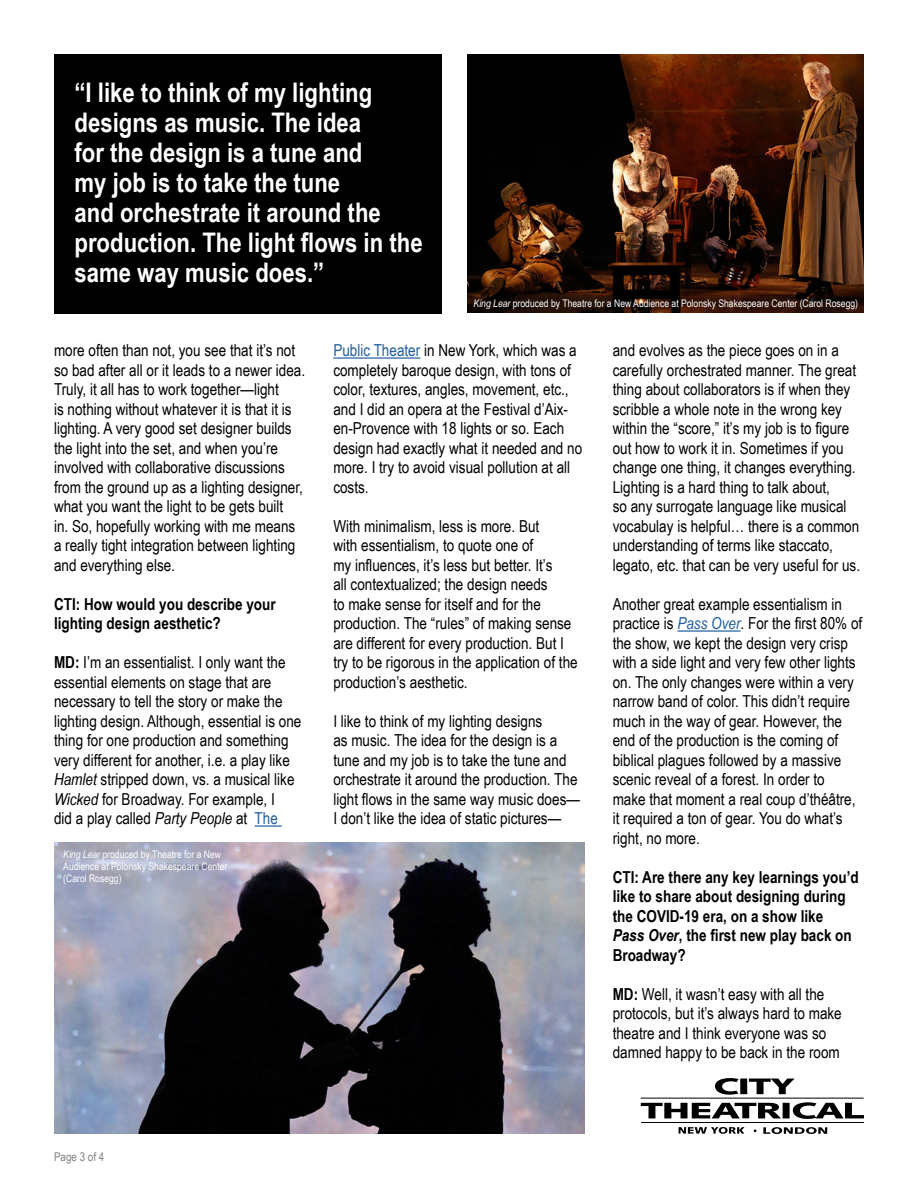
<style>
.page{position:relative;width:918px;height:1188px;background:#fff}
.page>*{position:absolute;margin:0;border:0;box-sizing:border-box;transform-origin:0 0}
.t1{font:700 27px/30px "Arial Narrow";color:#fff}
.t2{font:16.5px/19.5px "Arial Narrow";color:#000}
.t3{font:700 16.5px/19.5px "Arial Narrow";color:#000}
.t4{font:12px "Arial Narrow";color:#808285}
.t5{font:10.5px/12px "Arial Narrow";color:#fff}
.s1{font-style:italic}
.s2{font-weight:700}
.s3{color:#215e9f}
.s4{font-style:italic;color:#215e9f}
</style>
<div class="page">
<div style="left:54px;top:54px;width:388px;height:259px;background:#000"></div>
<hr style="left:677px;top:630px;width:64px;height:2px;background:#215e9f">
<hr style="left:255px;top:825px;width:27px;height:2px;background:#215e9f">
<hr style="left:333px;top:357px;width:87px;height:2px;background:#215e9f">
<svg style="left:641px;top:1078px;width:223px;height:56px"></svg>
<img style="left:468px;top:54px;width:396px;height:259px">
<img style="left:54px;top:842px;width:531px;height:292px">
<h1 class="t1" style="left:75px;top:77px;width:350px">“I like to think of my lighting designs as music. The idea<br>for the design is a tune and<br>my job is to take the tune<br>and orchestrate it around the production. The light flows in the same way music does.”</h1>
<p class="t5" style="left:474px;top:297px;width:386px"><span class="s1">King Lear</span> produced by Theatre for a New Audience at Polonsky Shakespeare Center (Carol Rosegg)</p>
<p class="t2" style="left:54px;top:340px;width:253px">more often than not, you see that it’s not so bad after all or it leads to a newer idea.<br>Truly, it all has to work together—light<br>is nothing without whatever it is that it is lighting. A very good set designer builds the light into the set, and when you’re involved with collaborative discussions from the ground up as a lighting designer, what you want the light to be gets built<br>in. So, hopefully working with me means a really tight integration between lighting and everything else.</p>
<p class="t3" style="left:54px;top:593px;width:223px">CTI: How would you describe your lighting design aesthetic?</p>
<p class="t2" style="left:54px;top:652px;width:249px"><span class="s2">MD:</span> I’m an essentialist. I only want the essential elements on stage that are necessary to tell the story or make the lighting design. Although, essential is one thing for one production and something very different for another, i.e. a play like <span class="s1">Hamlet</span> stripped down, vs. a musical like <span class="s1">Wicked</span> for Broadway. For example, I<br>did a play called <span class="s1">Party People</span> at <span class="s3">The</span></p>
<p class="t5" style="left:63px;top:848px;width:166px"><span class="s1">King Lear</span> produced by Theatre for a New<br>Audience at Polonsky Shakespeare Center (Carol Rosegg)</p>
<p class="t2" style="left:333px;top:340px;width:250px"><span class="s3">Public Theater</span> in New York, which was a completely baroque design, with tons of color, textures, angles, movement, etc., and I did an opera at the Festival d’Aix&shy;en-Provence with 18 lights or so. Each design had exactly what it needed and no more. I try to avoid visual pollution at all costs.</p>
<p class="t2" style="left:333px;top:516px;width:246px">With minimalism, less is more. But<br>with essentialism, to quote one of<br>my influences, it’s less but better. It’s<br>all contextualized; the design needs<br>to make sense for itself and for the production. The “rules” of making sense are different for every production. But I try to be rigorous in the application of the production’s aesthetic.</p>
<p class="t2" style="left:333px;top:711px;width:248px">I like to think of my lighting designs<br>as music. The idea for the design is a tune and my job is to take the tune and orchestrate it around the production. The light flows in the same way music does— I don’t like the idea of static pictures—</p>
<p class="t2" style="left:613px;top:340px;width:249px">and evolves as the piece goes on in a carefully orchestrated manner. The great thing about collaborators is if when they scribble a whole note in the wrong key within the “score,” it’s my job is to figure out how to work it in. Sometimes if you change one thing, it changes everything.<br>Lighting is a hard thing to talk about,<br>so any surrogate language like musical vocabulay is helpful… there is a common understanding of terms like staccato, legato, etc. that can be very useful for us.</p>
<p class="t2" style="left:613px;top:594px;width:251px">Another great example essentialism in practice is <span class="s4">Pass Over</span>. For the first 80% of the show, we kept the design very crisp with a side light and very few other lights on. The only changes were within a very narrow band of color. This didn’t require much in the way of gear. However, the end of the production is the coming of biblical plagues followed by a massive scenic reveal of a forest. In order to<br>make that moment a real coup d’théâtre, it required a ton of gear. You do what’s right, no more.</p>
<p class="t3" style="left:613px;top:867px;width:248px">CTI: Are there any key learnings you’d like to share about designing during the COVID-19 era, on a show like<br><span class="s1">Pass Over</span>, the first new play back on<br>Broadway?</p>
<p class="t2" style="left:613px;top:984px;width:231px"><span class="s2">MD:</span> Well, it wasn’t easy with all the protocols, but it’s always hard to make theatre and I think everyone was so damned happy to be back in the room</p>
<p class="t4" style="left:54px;top:1148px;width:52px">Page 3 of 4</p>
</div>
